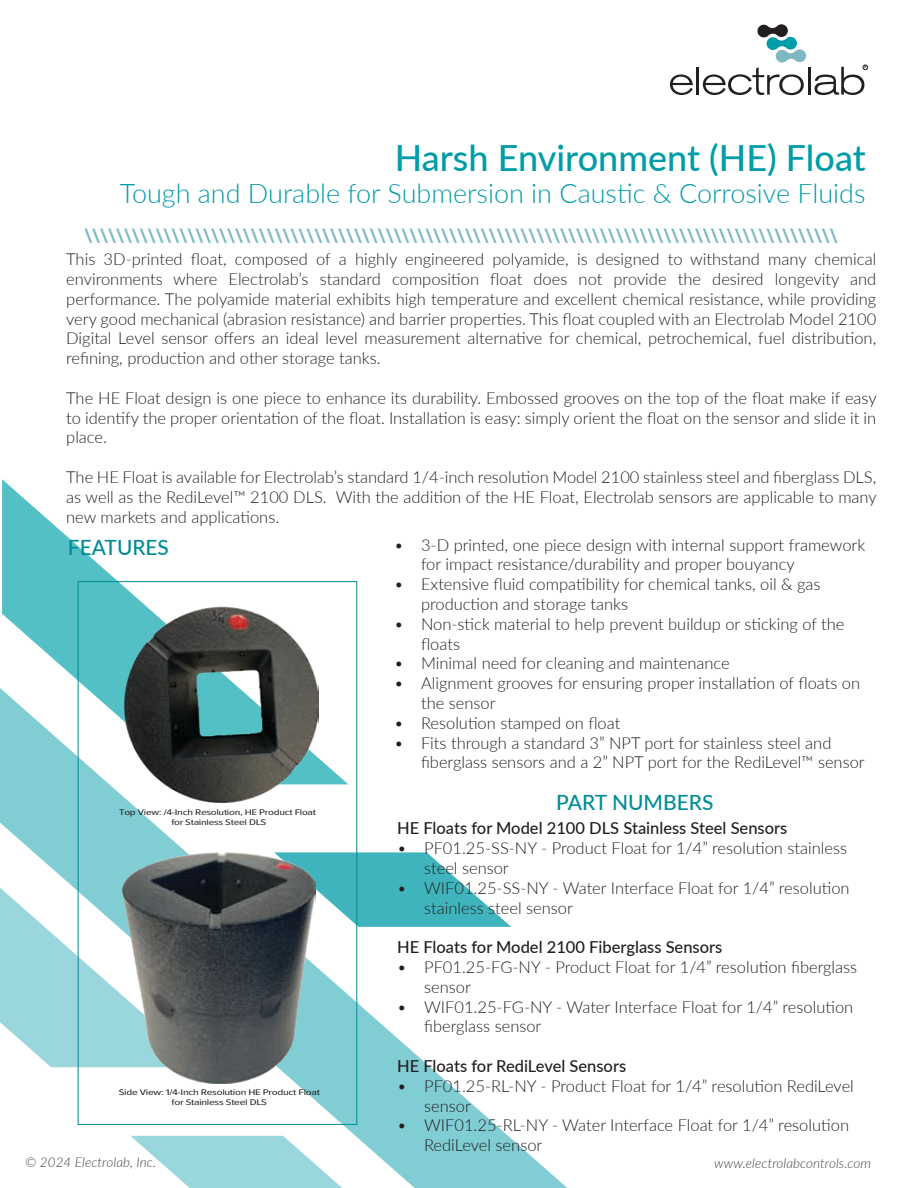
<style>
.page{position:relative;width:918px;height:1188px;background:#fff}
.page>*{position:absolute;margin:0;border:0;box-sizing:border-box;transform-origin:0 0}
.t1{font:500 36px "Lato";color:#009ca7}
.t2{font:300 27px "Lato";color:#009ca7}
.t3{font:500 21px "Lato";color:#008c96}
.t4{font:300 16.5px/19.8px "Lato";color:#231f20}
.t5{font:500 16.5px "Lato";color:#231f20}
.t6{font:italic 300 13.5px "Lato";letter-spacing:.005em;color:#414142}
.t7{font:8.4px/10.2px "Proxima Nova Cond";letter-spacing:-.025em;color:#231f20;text-align:center;scale:1.46 1}
.t8{font:8.4px "Proxima Nova Cond";letter-spacing:-.025em;color:#231f20;scale:1.45 1}
.t9{font:700 3.45px "Arial";color:#231f20}
</style>
<div class="page">
<svg style="left:2px;top:479px;width:144px;height:209px;fill:#53c0c6"></svg>
<svg style="left:670px;top:74px;width:23px;height:21px"></svg>
<hr style="left:696px;top:67px;width:3px;height:28px;background:#231f20">
<svg style="left:703px;top:24px;width:103px;height:71px"></svg>
<hr style="left:808px;top:67px;width:3px;height:28px;background:#231f20">
<svg style="left:815px;top:65px;width:53px;height:30px"></svg>
<svg style="left:0;top:688px;width:567px;height:500px"></svg>
<svg style="left:0;top:888px;width:123px;height:179px"></svg>
<svg style="left:130px;top:1136px;width:216px;height:52px"></svg>
<div style="left:78px;top:581px;width:279px;height:544px;border:1px solid #008c96"></div>
<img style="left:124px;top:606px;width:195px;height:197px">
<img style="left:123px;top:853px;width:193px;height:230px">
<p class="t9" style="left:864px;top:65px;width:4px">R</p>
<h1 class="t1" style="left:395px;top:132px;width:472px">Harsh Environment (HE) Float</h1>
<h2 class="t2" style="left:120px;top:175px;width:747px">Tough and Durable for Submersion in Caustic &amp; Corrosive Fluids</h2>
<p class="t4" style="left:66px;top:249px;width:812px;text-align:justify">This 3D-printed float, composed of a highly engineered polyamide, is designed to withstand many chemical environments where Electrolab’s standard composition float does not provide the desired longevity and performance. The polyamide material exhibits high temperature and excellent chemical resistance, while providing very good mechanical (abrasion resistance) and barrier properties. This float coupled with an Electrolab Model 2100<br>Digital Level sensor offers an ideal level measurement alternative for chemical, petrochemical, fuel distribution, refining, production and other storage tanks.</p>
<p class="t4" style="left:66px;top:387px;width:812px;text-align:justify">The HE Float design is one piece to enhance its durability. Embossed grooves on the top of the float make if easy to identify the proper orientation of the float. Installation is easy: simply orient the float on the sensor and slide it in place.</p>
<p class="t4" style="left:66px;top:466px;width:812px;text-align:justify">The HE Float is available for Electrolab’s standard 1/4-inch resolution Model 2100 stainless steel and fiberglass DLS, as well as the RediLevel™ 2100 DLS. With the addition of the HE Float, Electrolab sensors are applicable to many new markets and applications.</p>
<p class="t3" style="left:68px;top:532px;width:103px">FEATURES</p>
<p class="t4" style="left:421px;top:534px;width:446px;text-indent:-27px">• 3-D printed, one piece design with internal support framework for impact resistance/durability and proper bouyancy</p>
<p class="t4" style="left:421px;top:574px;width:401px;text-indent:-27px">• Extensive fluid compatibility for chemical tanks, oil &amp; gas production and storage tanks</p>
<p class="t4" style="left:421px;top:613px;width:425px;text-indent:-27px">• Non-stick material to help prevent buildup or sticking of the floats</p>
<p class="t4" style="left:394px;top:653px;width:337px">• Minimal need for cleaning and maintenance</p>
<p class="t4" style="left:421px;top:673px;width:441px;text-indent:-27px">• Alignment grooves for ensuring proper installation of floats on the sensor</p>
<p class="t4" style="left:394px;top:712px;width:228px">• Resolution stamped on float</p>
<p class="t4" style="left:421px;top:732px;width:445px;text-indent:-27px">• Fits through a standard 3” NPT port for stainless steel and fiberglass sensors and a 2” NPT port for the RediLevel™ sensor</p>
<p class="t8" style="left:119px;top:806px;width:137px">Top View: /4-Inch Resolution, HE Product Float</p>
<p class="t8" style="left:171px;top:816px;width:67px">for Stainless Steel DLS</p>
<p class="t7" style="left:119px;top:1087px;width:139px">Side View: 1/4-Inch Resolution HE Product Float for Stainless Steel DLS</p>
<p class="t6" style="left:25px;top:1153px;width:133px">© 2024 Electrolab, Inc.</p>
<p class="t3" style="left:556px;top:787px;width:159px">PART NUMBERS</p>
<p class="t5" style="left:397px;top:817px;width:392px">HE Floats for Model 2100 DLS Stainless Steel Sensors</p>
<p class="t4" style="left:424px;top:838px;width:424px;text-indent:-27px">• PF01.25-SS-NY - Product Float for 1/4” resolution stainless steel sensor</p>
<p class="t4" style="left:424px;top:877px;width:427px;text-indent:-27px">• WIF01.25-SS-NY - Water Interface Float for 1/4” resolution stainless steel sensor</p>
<p class="t5" style="left:397px;top:935px;width:327px">HE Floats for Model 2100 Fiberglass Sensors</p>
<p class="t4" style="left:424px;top:957px;width:435px;text-indent:-27px">• PF01.25-FG-NY - Product Float for 1/4” resolution fiberglass sensor</p>
<p class="t4" style="left:424px;top:996px;width:431px;text-indent:-27px">• WIF01.25-FG-NY - Water Interface Float for 1/4” resolution fiberglass sensor</p>
<p class="t5" style="left:397px;top:1054px;width:231px">HE Floats for RediLevel Sensors</p>
<p class="t4" style="left:424px;top:1075px;width:431px;text-indent:-27px">• PF01.25-RL-NY - Product Float for 1/4” resolution RediLevel sensor</p>
<p class="t4" style="left:424px;top:1115px;width:426px;text-indent:-27px">• WIF01.25-RL-NY - Water Interface Float for 1/4” resolution<br>RediLevel sensor</p>
<p class="t6" style="left:714px;top:1154px;width:158px">www.electrolabcontrols.com</p>
</div>
